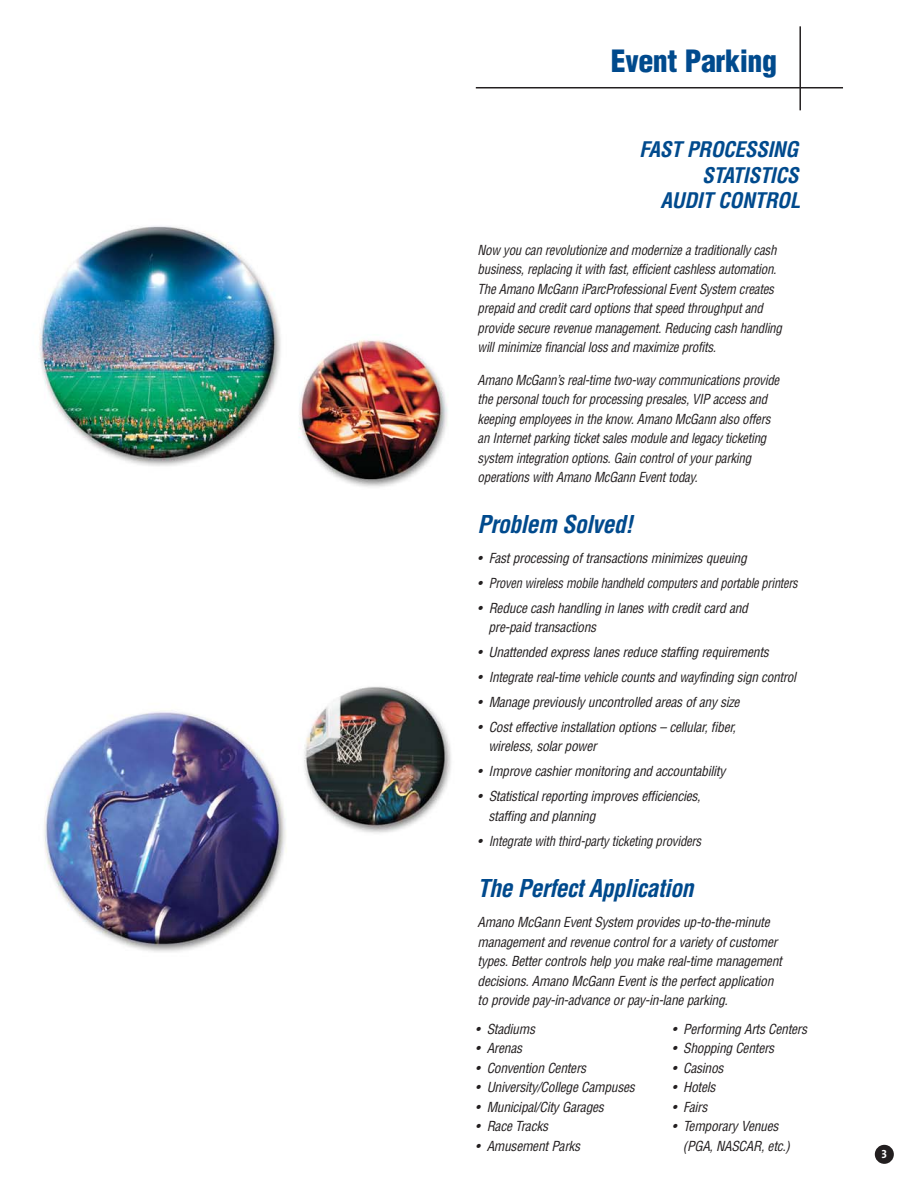
<style>
.page{position:relative;width:918px;height:1188px;background:#fff}
.page>*{position:absolute;margin:0;border:0;box-sizing:border-box;transform-origin:0 0}
.t1{font:900 condensed 30px "Helvetica";letter-spacing:-.015em;color:#004a8d}
.t2{font:italic 700 condensed 24px "Helvetica";color:#004a8d}
.t3{font:italic 700 condensed 21px/25.2px "Helvetica";color:#004a8d;text-align:right}
.t4{font:italic condensed 13.5px/19.5px "Helvetica";letter-spacing:-.02em;color:#231f20}
.t5{font:italic condensed 13.5px/19.5px "Helvetica";letter-spacing:-.02em;color:#231f20;scale:.96 1}
.t6{font:11.85px "The Mix Bold Caps";color:#fff}
</style>
<div class="page">
<img style="left:39px;top:87px;width:474px;height:865px">
<hr style="left:476px;top:87px;width:367px;height:1px;background:#231f20">
<hr style="left:799px;top:26px;width:2px;height:84px;background:#231f20">
<div style="left:875px;top:1145px;width:19px;height:19px;background:#231f20;border-radius:50%"></div>
<h1 class="t1" style="left:611px;top:49px;width:168px">Event Parking</h1>
<h3 class="t3" style="left:639px;top:139px;width:167px">FAST PROCESSING<br>STATISTICS<br>AUDIT CONTROL</h3>
<p class="t5" style="left:478px;top:241px;width:321px">Now you can revolutionize and modernize a traditionally cash business,replacing itwith fast,efficientcashless automation.<br>The Amano McGann iParcProfessionalEventSystem creates prepaid and creditcard options thatspeed throughputand provide secure revenue management.Reducing cash handling willminimize financialloss and maximize profits.</p>
<p class="t5" style="left:478px;top:371px;width:319px">Amano McGann’s real-time two-way communications provide the personaltouch forprocessing presales,VIP access and keeping employees in the know.Amano McGann also offers an Internetparking ticketsales module and legacy ticketing system integration options.Gain controlofyourparking operations with Amano McGann Eventtoday.</p>
<h2 class="t2" style="left:478px;top:515px;width:162px">Problem Solved!</h2>
<p class="t4" style="left:478px;top:550px;width:273px">• Fastprocessing oftransactions minimizes queuing</p>
<p class="t4" style="left:478px;top:574px;width:324px">• Proven wireless mobile handheld computers and portable printers</p>
<p class="t4" style="left:488px;top:599px;width:264px;text-indent:-11px">• Reduce cash handling in lanes with creditcard and pre-paid transactions</p>
<p class="t4" style="left:478px;top:644px;width:295px">• Unattended express lanes reduce staffing requirements</p>
<p class="t4" style="left:478px;top:669px;width:323px">• Integrate real-time vehicle counts and wayfinding sign control</p>
<p class="t4" style="left:478px;top:694px;width:266px">• Manage previously uncontrolled areas ofany size</p>
<p class="t4" style="left:488px;top:718px;width:252px;text-indent:-11px">• Costeffective installation options – cellular,fiber, wireless,solarpower</p>
<p class="t4" style="left:478px;top:763px;width:249px">• Improve cashiermonitoring and accountability</p>
<p class="t4" style="left:488px;top:788px;width:216px;text-indent:-11px">• Statisticalreporting improves efficiencies, staffing and planning</p>
<p class="t4" style="left:478px;top:832px;width:228px">• Integrate with third-party ticketing providers</p>
<h2 class="t2" style="left:478px;top:879px;width:222px">The PerfectApplication</h2>
<p class="t4" style="left:478px;top:914px;width:309px">Amano McGann EventSystem provides up-to-the-minute managementand revenue controlfora variety ofcustomer types.Bettercontrols help you make real-time management decisions.Amano McGann Eventis the perfectapplication to provide pay -in-advance orpay -in-lane parking.</p>
<p class="t4" style="left:476px;top:1020px;width:64px">• Stadiums</p>
<p class="t4" style="left:476px;top:1040px;width:51px">• Arenas</p>
<p class="t4" style="left:476px;top:1059px;width:115px">• Convention Centers</p>
<p class="t4" style="left:476px;top:1079px;width:163px">• University/College Campuses</p>
<p class="t4" style="left:476px;top:1098px;width:132px">• Municipal/City Garages</p>
<p class="t4" style="left:476px;top:1118px;width:77px">• Race Tracks</p>
<p class="t4" style="left:476px;top:1137px;width:109px">• AmusementParks</p>
<p class="t4" style="left:672px;top:1020px;width:139px">• Performing Arts Centers</p>
<p class="t4" style="left:672px;top:1040px;width:106px">• Shopping Centers</p>
<p class="t4" style="left:672px;top:1059px;width:56px">• Casinos</p>
<p class="t4" style="left:672px;top:1079px;width:48px">• Hotels</p>
<p class="t4" style="left:672px;top:1098px;width:40px">• Fairs</p>
<p class="t4" style="left:683px;top:1118px;width:111px;text-indent:-11px">• Temporary Venues (PGA,NASCAR,etc.)</p>
<p class="t6" style="left:881px;top:1147px;width:7px">3</p>
</div>
